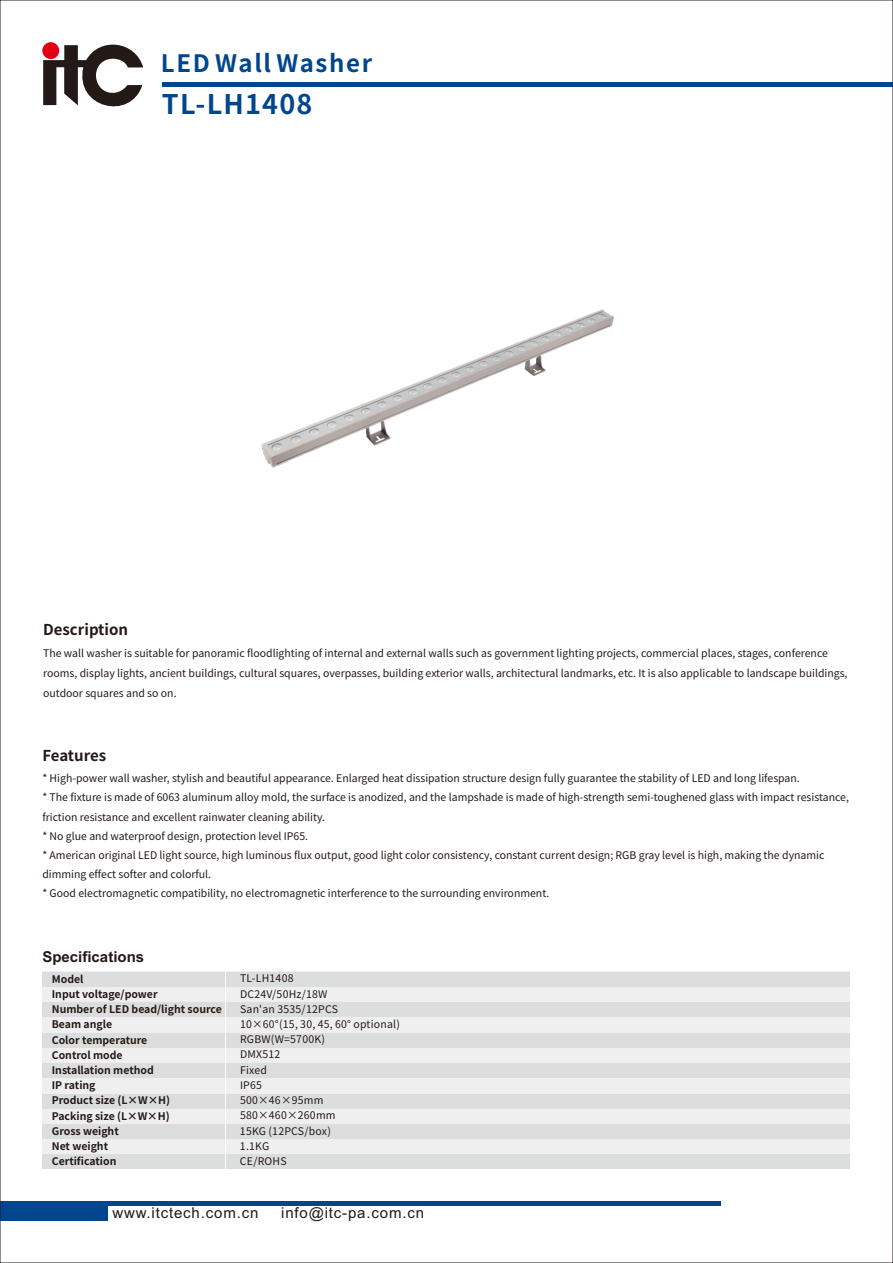
<style>
.page{position:relative;width:893px;height:1263px;background:#fff}
.page>*{position:absolute;margin:0;border:0;box-sizing:border-box;transform-origin:0 0}
.t1{font:700 27px "Source Han Sans SC";letter-spacing:.045em;color:#00468e}
.t2{font:700 24px "Source Han Sans SC";letter-spacing:.07em;color:#00468e}
.t3{font:15px "Arial";letter-spacing:.055em;color:#231916}
.t4{font:700 15px "Source Han Sans SC";color:#231916}
.t5{font:700 15px "Arial";color:#231916}
.t6{font:10.5px/19.2px "Source Han Sans SC";color:#231916}
.t7{font:700 10.5px/15.1px "Source Han Sans SC";color:#231916}
.t8{font:10.5px/15.1px "Source Han Sans SC";letter-spacing:.02em;color:#231916}
</style>
<div class="page">
<hr style="left:0;top:1202px;width:720px;height:4px;background:#00468e">
<div style="left:0;top:1202px;width:108px;height:18px;background:#00468e"></div>
<hr style="left:163px;top:82px;width:730px;height:4px;background:#00468e">
<div style="left:42px;top:971px;width:808px;height:183px;background:#efeff0"></div>
<div style="left:42px;top:1124px;width:808px;height:15px;background:#dcdddd"></div>
<svg style="left:43px;top:42px;width:100px;height:65px"></svg>
<div style="left:42px;top:971px;width:808px;height:15px;background:#dcdddd"></div>
<div style="left:42px;top:1002px;width:808px;height:15px;background:#dcdddd"></div>
<div style="left:42px;top:1033px;width:808px;height:15px;background:#dcdddd"></div>
<div style="left:42px;top:1063px;width:808px;height:15px;background:#dcdddd"></div>
<div style="left:42px;top:1094px;width:808px;height:15px;background:#dcdddd"></div>
<div style="left:42px;top:1154px;width:808px;height:15px;background:#dcdddd"></div>
<hr style="left:225px;top:971px;width:1px;height:198px;background:#fff">
<img style="left:261px;top:309px;width:353px;height:159px">
<h2 class="t2" style="left:161px;top:51px;width:213px">LED Wall Washer</h2>
<h1 class="t1" style="left:162px;top:90px;width:152px">TL-LH1408</h1>
<h3 class="t4" style="left:43px;top:622px;width:86px">Description</h3>
<p class="t6" style="left:43px;top:643px;width:806px;line-height:20.1px">The wall washer is suitable for panoramic floodlighting of internal and external walls such as government lighting projects, commercial places, stages, conference rooms, display lights, ancient buildings, cultural squares, overpasses, building exterior walls, architectural landmarks, etc. It is also applicable to landscape buildings, outdoor squares and so on.</p>
<h3 class="t4" style="left:42px;top:748px;width:65px">Features</h3>
<p class="t6" style="left:42px;top:769px;width:808px">* High-power wall washer, stylish and beautiful appearance. Enlarged heat dissipation structure design fully guarantee the stability of LED and long lifespan.<br>* The fixture is made of 6063 aluminum alloy mold, the surface is anodized, and the lampshade is made of high-strength semi-toughened glass with impact resistance, friction resistance and excellent rainwater cleaning ability.<br>* No glue and waterproof design, protection level IP65.<br>* American original LED light source, high luminous flux output, good light color consistency, constant current design; RGB gray level is high, making the dynamic dimming effect softer and colorful.<br>* Good electromagnetic compatibility, no electromagnetic interference to the surrounding environment.</p>
<h3 class="t5" style="left:42px;top:951px;width:103px">Specifications</h3>
<p class="t7" style="left:52px;top:971px;width:171px">Model<br>Input voltage/power<br>Number of LED bead/light source<br>Beam angle<br>Color temperature<br>Control mode<br>Installation method<br>IP rating<br>Product size (L×W×H)<br>Packing size (L×W×H)<br>Gross weight<br>Net weight<br>Certification</p>
<p class="t8" style="left:240px;top:971px;width:162px">TL-LH1408<br>DC24V/50Hz/18W<br>San'an 3535/12PCS<br>10×60°(15, 30, 45, 60° optional)<br>RGBW(W=5700K)<br>DMX512<br>Fixed<br>IP65<br>500×46×95mm<br>580×460×260mm<br>15KG (12PCS/box)<br>1.1KG<br>CE/ROHS</p>
<h3 class="t3" style="left:112px;top:1207px;width:147px">www.itctech.com.cn</h3>
<h3 class="t3" style="left:281px;top:1207px;width:144px">info@itc-pa.com.cn</h3>
</div>
